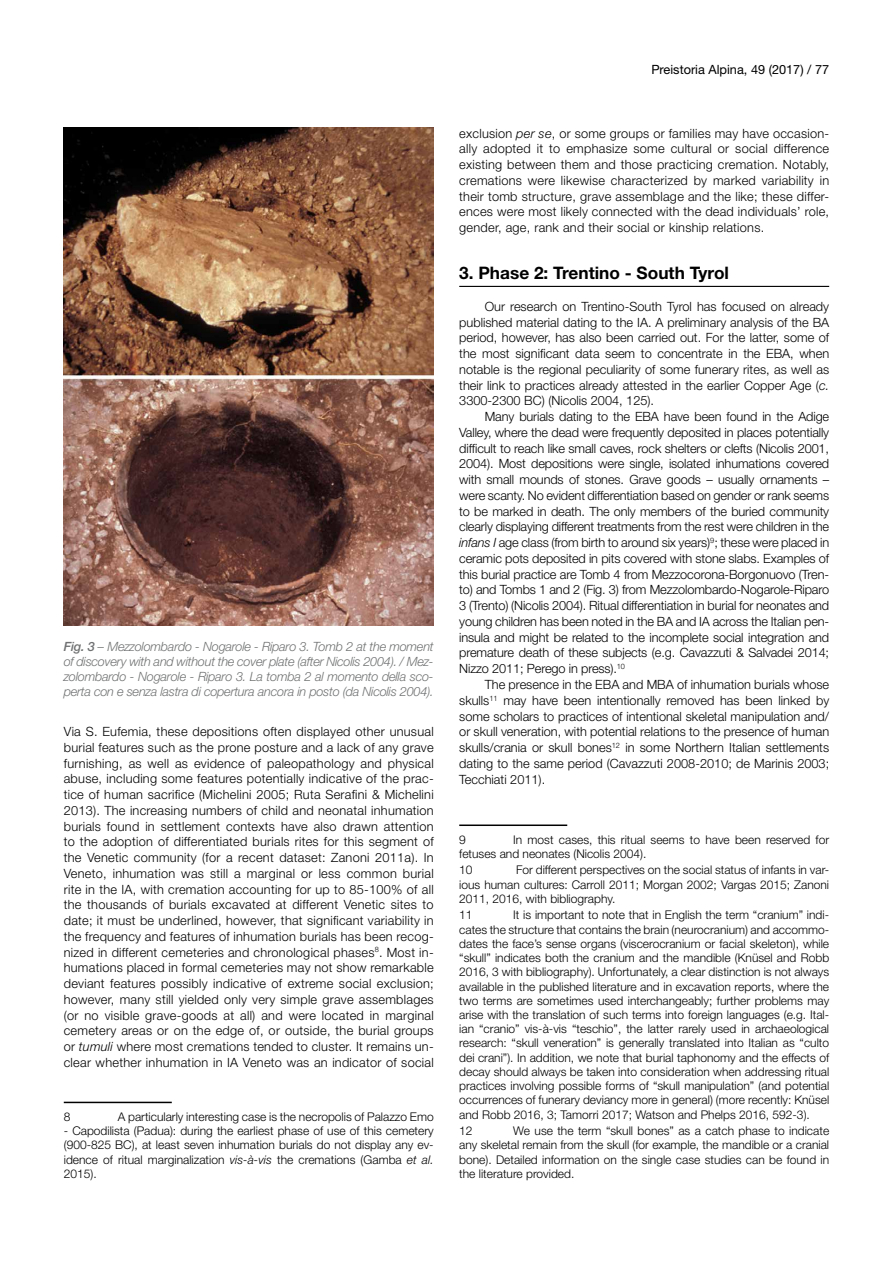
<style>
.page{position:relative;width:893px;height:1263px;background:#fff}
.page>*{position:absolute;margin:0;border:0;box-sizing:border-box;transform-origin:0 0}
.t1{font:700 17.25px "Helvetica Neue";color:#000}
.t2{font:300 12.75px/15.8px "Helvetica Neue";color:#000;text-align:justify}
.t3{font:italic 300 12.75px/15px "Helvetica Neue";letter-spacing:-.02em;color:#707172;text-align:justify}
.t4{font:12.75px "Helvetica Neue";color:#000}
.t5{font:300 12px/14.2px "Helvetica Neue";color:#000;text-align:justify}
.s1{font-weight:500}
.s2{font-style:italic}
</style>
<div class="page">
<hr style="left:64px;top:1102px;width:108px;height:1px;background:#000">
<hr style="left:459px;top:286px;width:370px;height:1px;background:#000">
<hr style="left:459px;top:824px;width:108px;height:2px;background:#000">
<img style="left:64px;top:128px;width:370px;height:497px">
<p class="t3" style="left:64px;top:640px;width:371px"><span class="s1">Fig. 3</span> – Mezzolombardo - Nogarole - Riparo 3. Tomb 2 at the moment of discovery with and without the cover plate (after Nicolis 2004). / Mez&shy;zolombardo - Nogarole - Riparo 3. La tomba 2 al momento della sco&shy;perta con e senza lastra di copertura ancora in posto (da Nicolis 2004).</p>
<p class="t2" style="left:64px;top:725px;width:371px">Via S. Eufemia, these depositions often displayed other unusual burial features such as the prone posture and a lack of any grave furnishing, as well as evidence of paleopathology and physical abuse, including some features potentially indicative of the prac&shy;tice of human sacrifice (Michelini 2005; Ruta Serafini &amp; Michelini 2013). The increasing numbers of child and neonatal inhumation burials found in settlement contexts have also drawn attention to the adoption of differentiated burials rites for this segment of the Venetic community (for a recent dataset: Zanoni 2011a). In Veneto, inhumation was still a marginal or less common burial rite in the IA, with cremation accounting for up to 85-100% of all the thousands of burials excavated at different Venetic sites to date; it must be underlined, however, that significant variability in the frequency and features of inhumation burials has been recog&shy;nized in different cemeteries and chronological phases<sup>8</sup>. Most in&shy;humations placed in formal cemeteries may not show remarkable deviant features possibly indicative of extreme social exclusion; however, many still yielded only very simple grave assemblages (or no visible grave-goods at all) and were located in marginal cemetery areas or on the edge of, or outside, the burial groups or <span class="s2">tumuli</span> where most cremations tended to cluster. It remains un&shy;clear whether inhumation in IA Veneto was an indicator of social</p>
<p class="t5" style="left:64px;top:1111px;width:8px">8</p>
<p class="t5" style="left:118px;top:1111px;width:317px">A particularly interesting case is the necropolis of Palazzo Emo</p>
<p class="t5" style="left:64px;top:1125px;width:371px">- Capodilista (Padua): during the earliest phase of use of this cemetery (900-825 BC), at least seven inhumation burials do not display any ev&shy;idence of ritual marginalization <span class="s2">vis-à-vis</span> the cremations (Gamba <span class="s2">et al.<br></span>2015).</p>
<p class="t4" style="left:651px;top:65px;width:179px">Preistoria Alpina, 49 (2017) / 77</p>
<p class="t2" style="left:459px;top:126px;width:371px">exclusion <span class="s2">per se</span>, or some groups or families may have occasion&shy;ally adopted it to emphasize some cultural or social difference existing between them and those practicing cremation. Notably, cremations were likewise characterized by marked variability in their tomb structure, grave assemblage and the like; these differ&shy;ences were most likely connected with the dead individuals’ role, gender, age, rank and their social or kinship relations.</p>
<h1 class="t1" style="left:459px;top:267px;width:271px">3. Phase 2: Trentino - South Tyrol</h1>
<p class="t2" style="left:459px;top:300px;width:371px;text-indent:26px">Our research on Trentino-South Tyrol has focused on already published material dating to the IA. A preliminary analysis of the BA period, however, has also been carried out. For the latter, some of the most significant data seem to concentrate in the EBA, when notable is the regional peculiarity of some funerary rites, as well as their link to practices already attested in the earlier Copper Age (<span class="s2">c.<br></span>3300-2300 BC) (Nicolis 2004, 125).</p>
<p class="t2" style="left:459px;top:410px;width:371px;text-indent:26px">Many burials dating to the EBA have been found in the Adige Valley, where the dead were frequently deposited in places potentially difficult to reach like small caves, rock shelters or clefts (Nicolis 2001, 2004). Most depositions were single, isolated inhumations covered with small mounds of stones. Grave goods – usually ornaments – were scanty. No evident differentiation based on gender or rank seems to be marked in death. The only members of the buried community clearly displaying different treatments from the rest were children in the <span class="s2">infans I</span> age class (from birth to around six years)<sup>9</sup>; these were placed in ceramic pots deposited in pits covered with stone slabs. Examples of this burial practice are Tomb 4 from Mezzocorona-Borgonuovo (Tren&shy;to) and Tombs 1 and 2 (Fig. 3) from Mezzolombardo-Nogarole-Riparo 3 (Trento) (Nicolis 2004). Ritual differentiation in burial for neonates and young children has been noted in the BA and IA across the Italian pen&shy;insula and might be related to the incomplete social integration and premature death of these subjects (e.g. Cavazzuti &amp; Salvadei 2014; Nizzo 2011; Perego in press).<sup>10</sup></p>
<p class="t2" style="left:459px;top:678px;width:371px;text-indent:26px">The presence in the EBA and MBA of inhumation burials whose skulls<sup>11</sup> may have been intentionally removed has been linked by some scholars to practices of intentional skeletal manipulation and/ or skull veneration, with potential relations to the presence of human skulls/crania or skull bones<sup>12</sup> in some Northern Italian settlements dating to the same period (Cavazzuti 2008-2010; de Marinis 2003; Tecchiati 2011).</p>
<p class="t5" style="left:459px;top:833px;width:371px;text-indent:54px">In most cases, this ritual seems to have been reserved for fetuses and neonates (Nicolis 2004).</p>
<p class="t5" style="left:459px;top:864px;width:15px">10</p>
<p class="t5" style="left:459px;top:833px;width:8px">9</p>
<p class="t5" style="left:459px;top:864px;width:371px;text-indent:57px">For different perspectives on the social status of infants in var&shy;ious human cultures: Carroll 2011; Morgan 2002; Vargas 2015; Zanoni 2011, 2016, with bibliography.</p>
<p class="t5" style="left:459px;top:909px;width:15px">11</p>
<p class="t5" style="left:459px;top:909px;width:371px;text-indent:54px">It is important to note that in English the term “cranium” indi&shy;cates the structure that contains the brain (neurocranium) and accommo&shy;dates the face’s sense organs (viscerocranium or facial skeleton), while “skull” indicates both the cranium and the mandible (Knüsel and Robb 2016, 3 with bibliography). Unfortunately, a clear distinction is not always available in the published literature and in excavation reports, where the two terms are sometimes used interchangeably; further problems may arise with the translation of such terms into foreign languages (e.g. Ital&shy;ian “cranio” vis-à-vis “teschio”, the latter rarely used in archaeological research: “skull veneration” is generally translated into Italian as “culto dei crani”). In addition, we note that burial taphonomy and the effects of decay should always be taken into consideration when addressing ritual practices involving possible forms of “skull manipulation” (and potential occurrences of funerary deviancy more in general) (more recently: Knüsel and Robb 2016, 3; Tamorri 2017; Watson and Phelps 2016, 592-3).</p>
<p class="t5" style="left:459px;top:1125px;width:15px">12</p>
<p class="t5" style="left:459px;top:1125px;width:371px;text-indent:54px">We use the term “skull bones” as a catch phase to indicate any skeletal remain from the skull (for example, the mandible or a cranial bone). Detailed information on the single case studies can be found in the literature provided.</p>
</div>
